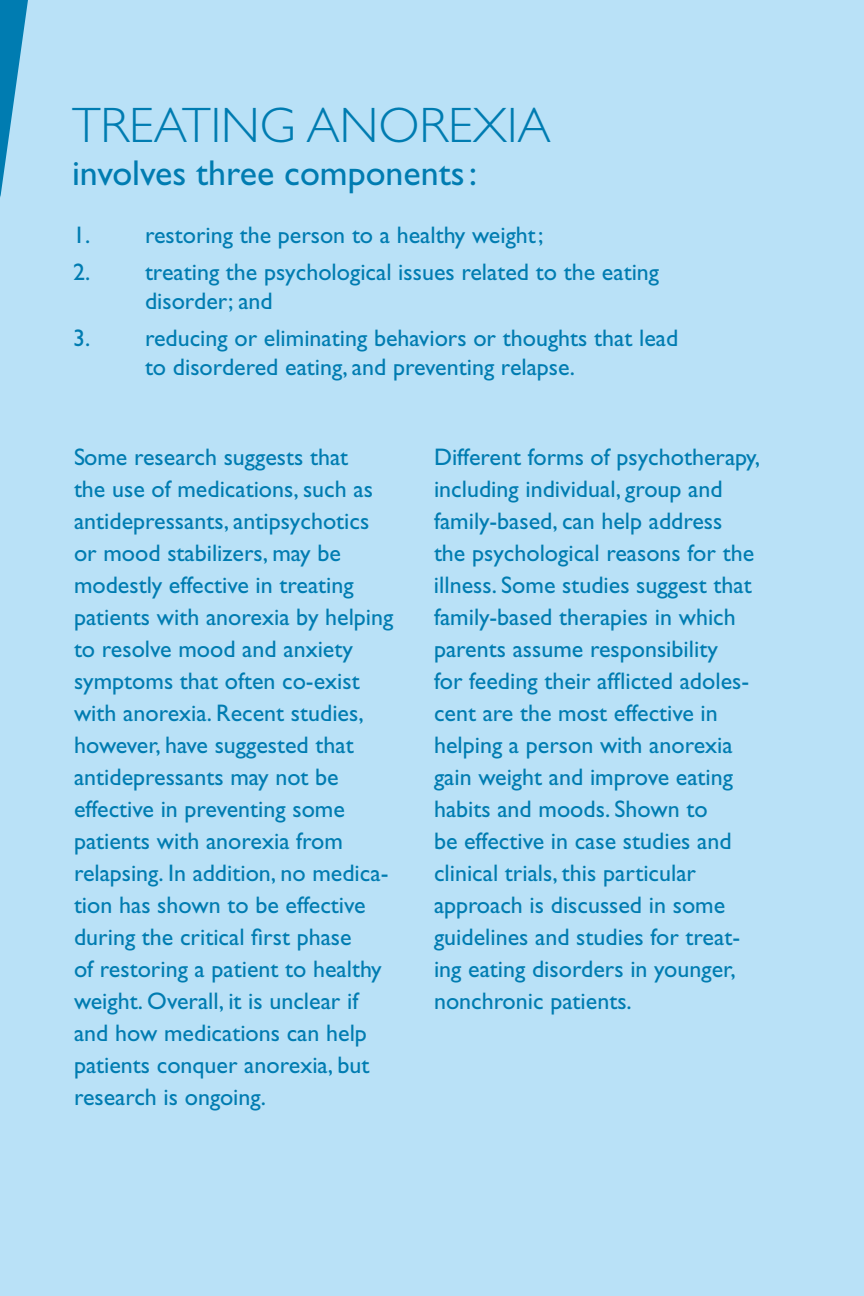
<style>
.page{position:relative;width:864px;height:1296px;background:#fff}
.page>*{position:absolute;margin:0;border:0;box-sizing:border-box;transform-origin:0 0}
.t1{font:300 50px "Gill Sans Std";color:#007cb1}
.t2{font:36px "Gill Sans Std";color:#007cb1}
.t3{font:24px/32px "Gill Sans Std";color:#007cb1}
</style>
<div class="page">
<div style="left:66px;top:0;width:798px;height:1296px;background:#b9e1f7"></div>
<div style="left:0;top:0;width:66px;height:1296px;background:#b9e1f7"></div>
<h1 class="t1" style="left:70px;top:97px;width:482px"><sup>M</sup>TREATING ANOREXIA</h1>
<h2 class="t2" style="left:72px;top:152px;width:407px">involves three components :</h2>
<p class="t3" style="left:73px;top:219px;width:472px">1. restoring the person to a healthy weight;</p>
<p class="t3" style="left:145px;top:258px;width:516px;line-height:29px;text-indent:-72px">2. treating the psychological issues related to the eating disorder; and</p>
<p class="t3" style="left:145px;top:324px;width:535px;line-height:29px;text-indent:-72px">3. reducing or eliminating behaviors or thoughts that lead to disordered eating, and preventing relapse.</p>
<p class="t3" style="left:74px;top:441px;width:321px">Some research suggests that<br>the use of medications, such as antidepressants, antipsychotics or mood stabilizers, may be modestly effective in treating patients with anorexia by helping to resolve mood and anxiety symptoms that often co-exist with anorexia. Recent studies, however, have suggested that antidepressants may not be effective in preventing some patients with anorexia from relapsing. In addition, no medica&shy;tion has shown to be effective during the critical first phase<br>of restoring a patient to healthy weight. Overall, it is unclear if and how medications can help patients conquer anorexia, but research is ongoing.</p>
<p class="t3" style="left:434px;top:441px;width:328px">Different forms of psychotherapy, including individual, group and family-based, can help address<br>the psychological reasons for the illness. Some studies suggest that family-based therapies in which parents assume responsibility<br>for feeding their afflicted adoles&shy;cent are the most effective in helping a person with anorexia gain weight and improve eating habits and moods. Shown to<br>be effective in case studies and clinical trials, this particular approach is discussed in some guidelines and studies for treat&shy;ing eating disorders in younger, nonchronic patients.</p>
</div>
